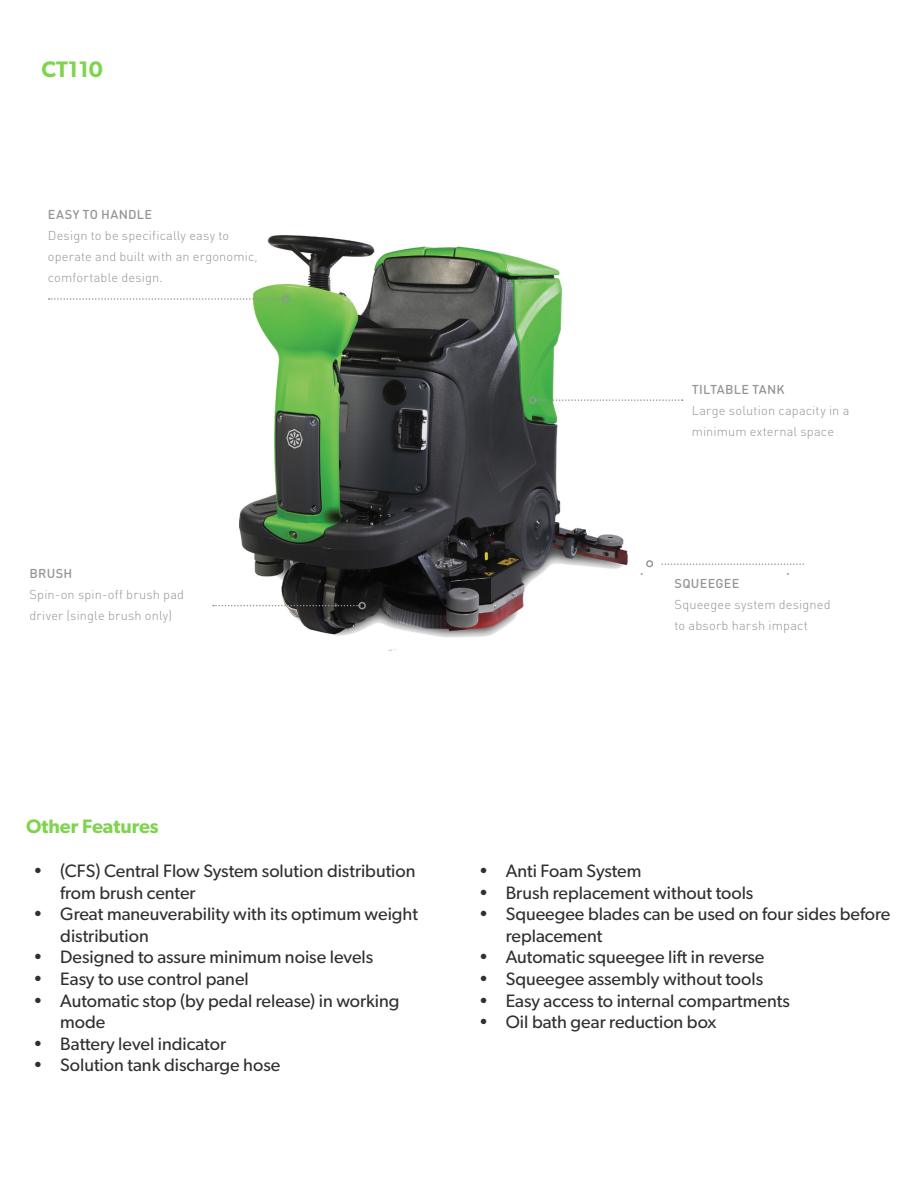
<style>
.page{position:relative;width:918px;height:1188px;background:#fff}
.page>*{position:absolute;margin:0;border:0;box-sizing:border-box;transform-origin:0 0}
.t1{font:600 22.5px "Gibson";color:#7fd44f}
.t2{font:600 19.5px "Gibson";color:#7fd44f}
.t3{font:18px/21.6px "Gibson";color:#312f30}
.t4{font:300 12.75px/21px "DIN Round Pro";letter-spacing:.015em;color:#939598}
.t5{font:500 12.75px "DIN Round Pro";letter-spacing:.02em;color:#939598}
.s1{font-weight:500}
</style>
<div class="page">
<img style="left:240px;top:235px;width:388px;height:415px">
<svg style="left:662px;top:563px;width:141px;height:2px"></svg>
<div style="left:646px;top:560px;width:7px;height:7px;border:1px solid #939598;border-radius:50%"></div>
<svg style="left:49px;top:298px;width:233px;height:2px"></svg>
<div style="left:282px;top:295px;width:7px;height:8px;border:2px solid #939598;border-radius:50%"></div>
<svg style="left:536px;top:399px;width:147px;height:2px"></svg>
<div style="left:529px;top:396px;width:7px;height:8px;border:2px solid #939598;border-radius:50%"></div>
<svg style="left:213px;top:605px;width:145px;height:1px"></svg>
<div style="left:358px;top:602px;width:8px;height:7px;border:2px solid #939598;border-radius:50%"></div>
<p class="t1" style="left:41px;top:56px;width:63px">CT110</p>
<p class="t5" style="left:48px;top:206px;width:106px">EASY TO HANDLE</p>
<p class="t4" style="left:48px;top:225px;width:211px">Design to be specifically easy to operate and built with an ergonomic, comfortable design.</p>
<p class="t5" style="left:30px;top:565px;width:44px">BRUSH</p>
<p class="t4" style="left:30px;top:583px;width:156px">Spin-on spin-off brush pad driver (single brush only)</p>
<p class="t5" style="left:692px;top:381px;width:95px">TILTABLE TANK</p>
<p class="t4" style="left:692px;top:400px;width:159px">Large solution capacity in a minimum external space</p>
<p class="t4" style="left:675px;top:573px;width:158px"><span class="s1">SQUEEGEE<br></span>Squeegee system designed to absorb harsh impact</p>
<p class="t2" style="left:26px;top:815px;width:134px">Other Features</p>
<p class="t3" style="left:60px;top:860px;width:357px;text-indent:-27px">• (CFS) Central Flow System solution distribution from brush center</p>
<p class="t3" style="left:60px;top:903px;width:359px;text-indent:-27px">• Great maneuverability with its optimum weight distribution</p>
<p class="t3" style="left:33px;top:946px;width:342px">• Designed to assure minimum noise levels</p>
<p class="t3" style="left:33px;top:968px;width:217px">• Easy to use control panel</p>
<p class="t3" style="left:60px;top:989px;width:341px;text-indent:-27px">• Automatic stop (by pedal release) in working mode</p>
<p class="t3" style="left:33px;top:1033px;width:194px">• Battery level indicator</p>
<p class="t3" style="left:33px;top:1054px;width:249px">• Solution tank discharge hose</p>
<p class="t3" style="left:479px;top:860px;width:164px">• Anti Foam System</p>
<p class="t3" style="left:479px;top:881px;width:276px">• Brush replacement without tools</p>
<p class="t3" style="left:506px;top:903px;width:386px;text-indent:-27px">• Squeegee blades can be used on four sides before replacement</p>
<p class="t3" style="left:479px;top:946px;width:287px">• Automatic squeegee lift in reverse</p>
<p class="t3" style="left:479px;top:968px;width:286px">• Squeegee assembly without tools</p>
<p class="t3" style="left:479px;top:989px;width:313px">• Easy access to internal compartments</p>
<p class="t3" style="left:479px;top:1011px;width:239px">• Oil bath gear reduction box</p>
</div>
